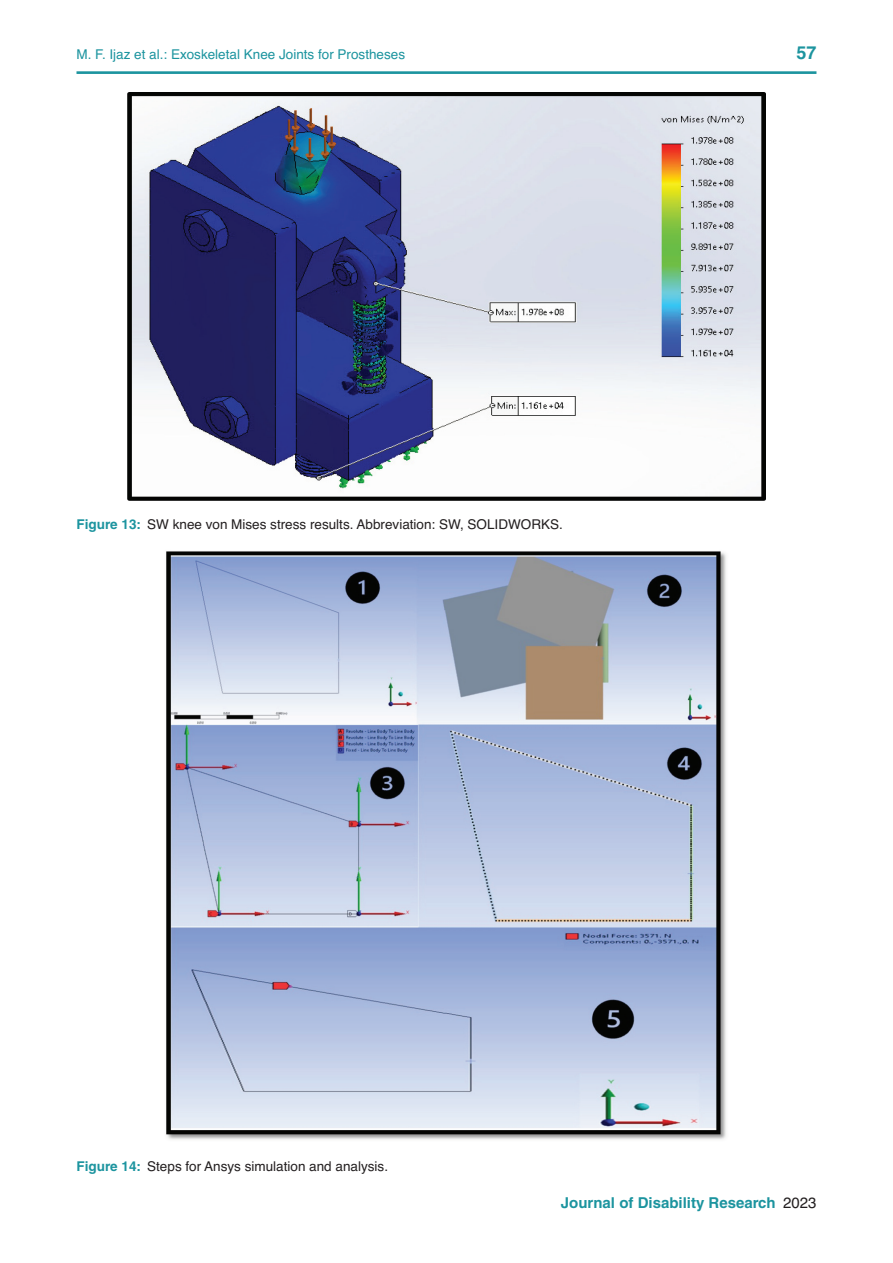
<style>
.page{position:relative;width:893px;height:1263px;background:#fff}
.page>*{position:absolute;margin:0;border:0;box-sizing:border-box;transform-origin:0 0}
.t1{font:700 18px "Helvetica";color:#1c949f}
.t2{font:700 15px "Helvetica";color:#1c949f}
.Figure_Caption{font:13.5px "Helvetica";color:#231f20}
.t3{font:13.5px "Helvetica";color:#1c949f}
.s1{font-weight:700;color:#1c949f}
.s2{font-weight:400;color:#231f20}
</style>
<div class="page">
<hr style="left:76px;top:71px;width:740px;height:3px;background:#1c949f">
<img style="left:128px;top:92px;width:637px;height:409px">
<img style="left:166px;top:551px;width:560px;height:589px">
<p class="t3" style="left:76px;top:46px;width:330px">M. F. Ijaz et al.: Exoskeletal Knee Joints for Prostheses</p>
<h1 class="t1" style="left:796px;top:42px;width:22px">57</h1>
<p class="Figure_Caption" style="left:76px;top:516px;width:488px"><span class="s1">Figure 13:</span> SW knee von Mises stress results. Abbreviation: SW, SOLIDWORKS.</p>
<p class="Figure_Caption" style="left:76px;top:1157px;width:313px"><span class="s1">Figure 14:</span> Steps for Ansys simulation and analysis.</p>
<p class="t2" style="left:561px;top:1194px;width:257px">Journal of Disability Research <span class="s2">2023</span></p>
</div>
